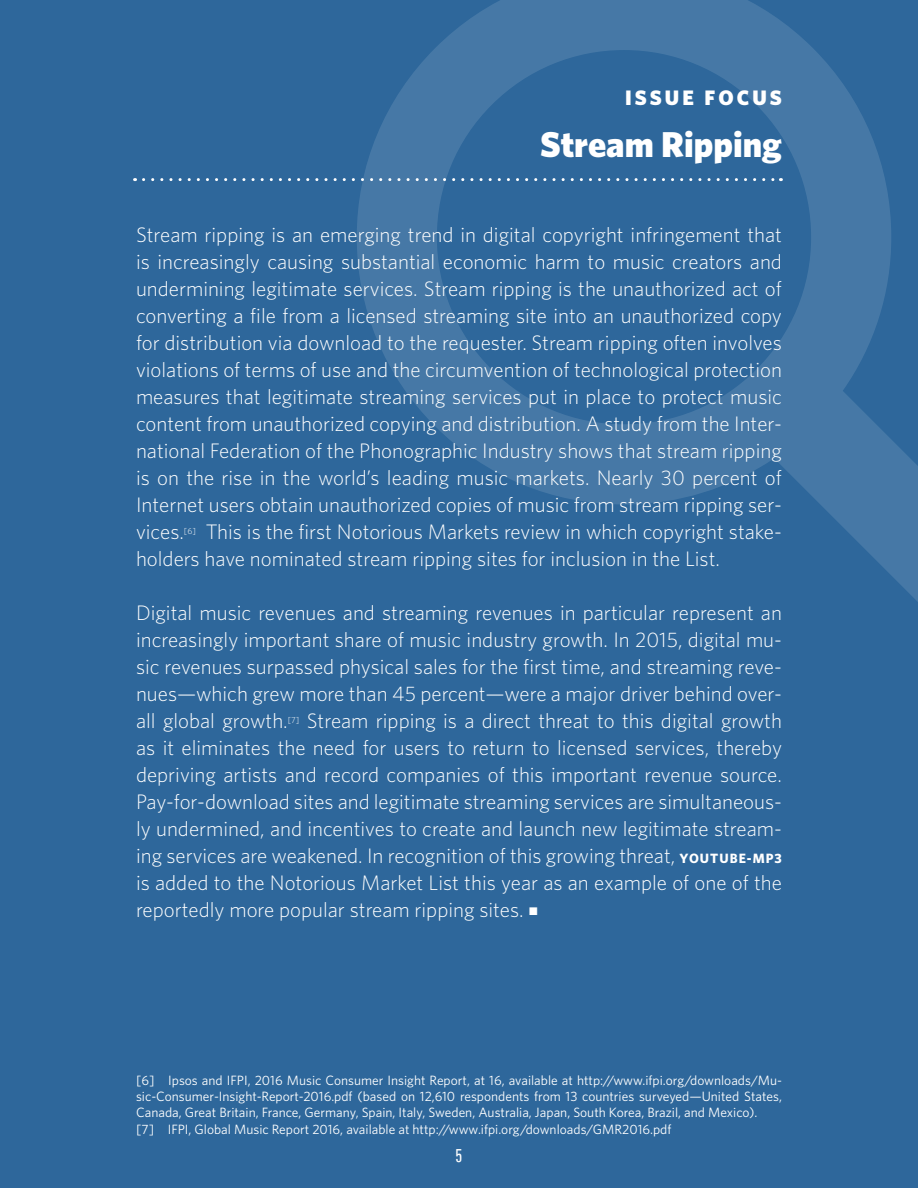
<style>
.page{position:relative;width:918px;height:1188px;background:#2e679b}
.page>*{position:absolute;margin:0;border:0;box-sizing:border-box;transform-origin:0 0}
.t1{font:900 36px "Whitney";color:#fff}
.Intro{font:300 21px/27px "Whitney";color:#fff;text-align:justify}
.Subtitle{font:900 21px "Whitney";letter-spacing:.15em;color:#fff}
.t2{font:500 condensed 18px "DIN Pro";color:#fff}
.Footnote__Note{font:13.5px/16.2px "Whitney";color:#fff;text-align:justify}
.Intro-2{font:300 8.7px "Whitney";color:#fff}
.s1{font-weight:700;font-size:13.5px}
.s2{font-family:"Arial";font-weight:900;font-size:16.5px}
</style>
<div class="page">
<svg style="left:357px;top:0;width:561px;height:602px"></svg>
<svg style="left:144px;top:178px;width:637px;height:3px"></svg>
<p class="Subtitle" style="left:625px;top:85px;width:158px">ISSUE FOCUS</p>
<h2 class="t1" style="left:540px;top:122px;width:243px">Stream Ripping</h2>
<p class="Intro" style="left:136px;top:221px;width:647px">Stream ripping is an emerging trend in digital copyright infringement that is increasingly causing substantial economic harm to music creators and undermining legitimate services. Stream ripping is the unauthorized act of converting a file from a licensed streaming site into an unauthorized copy for distribution via download to the requester. Stream ripping often involves violations of terms of use and the circumvention of technological protection measures that legitimate streaming services put in place to protect music content from unauthorized copying and distribution. A study from the Inter&shy;national Federation of the Phonographic Industry shows that stream ripping is on the rise in the world’s leading music markets. Nearly 30 percent of Internet users obtain unauthorized copies of music from stream ripping ser&shy;vices.</p>
<p class="Intro" style="left:136px;top:518px;width:647px;text-indent:70px">This is the first Notorious Markets review in which copyright stake&shy;holders have nominated stream ripping sites for inclusion in the List.</p>
<p class="Intro" style="left:136px;top:599px;width:647px">Digital music revenues and streaming revenues in particular represent an increasingly important share of music industry growth. In 2015, digital mu&shy;sic revenues surpassed physical sales for the first time, and streaming reve&shy;nues—which grew more than 45 percent—were a major driver behind over&shy;all global growth.</p>
<p class="Intro-2" style="left:184px;top:526px;width:14px">[6]</p>
<p class="Intro" style="left:136px;top:707px;width:647px;text-indent:171px">Stream ripping is a direct threat to this digital growth as it eliminates the need for users to return to licensed services, thereby depriving artists and record companies of this important revenue source.<br>Pay-for-download sites and legitimate streaming services are simultaneous&shy;ly undermined, and incentives to create and launch new legitimate stream&shy;ing services are weakened. In recognition of this growing threat, <span class="s1">YOUTUBE-MP3 </span>is added to the Notorious Market List this year as an example of one of the reportedly more popular stream ripping sites. <span class="s2">■</span></p>
<p class="Intro-2" style="left:288px;top:715px;width:13px">[7]</p>
<p class="Footnote__Note" style="left:136px;top:1072px;width:647px">[6] Ipsos and IFPI, 2016 Music Consumer Insight Report, at 16, available at http://www.ifpi.org/downloads/Mu&shy;sic-Consumer-Insight-Report-2016.pdf (based on 12,610 respondents from 13 countries surveyed—United States, Canada, Great Britain, France, Germany, Spain, Italy, Sweden, Australia, Japan, South Korea, Brazil, and Mexico).</p>
<p class="Footnote__Note" style="left:136px;top:1121px;width:537px">[7] IFPI, Global Music Report 2016, available at http://www.ifpi.org/downloads/GMR2016.pdf</p>
<p class="t2" style="left:456px;top:1145px;width:8px">5</p>
</div>
